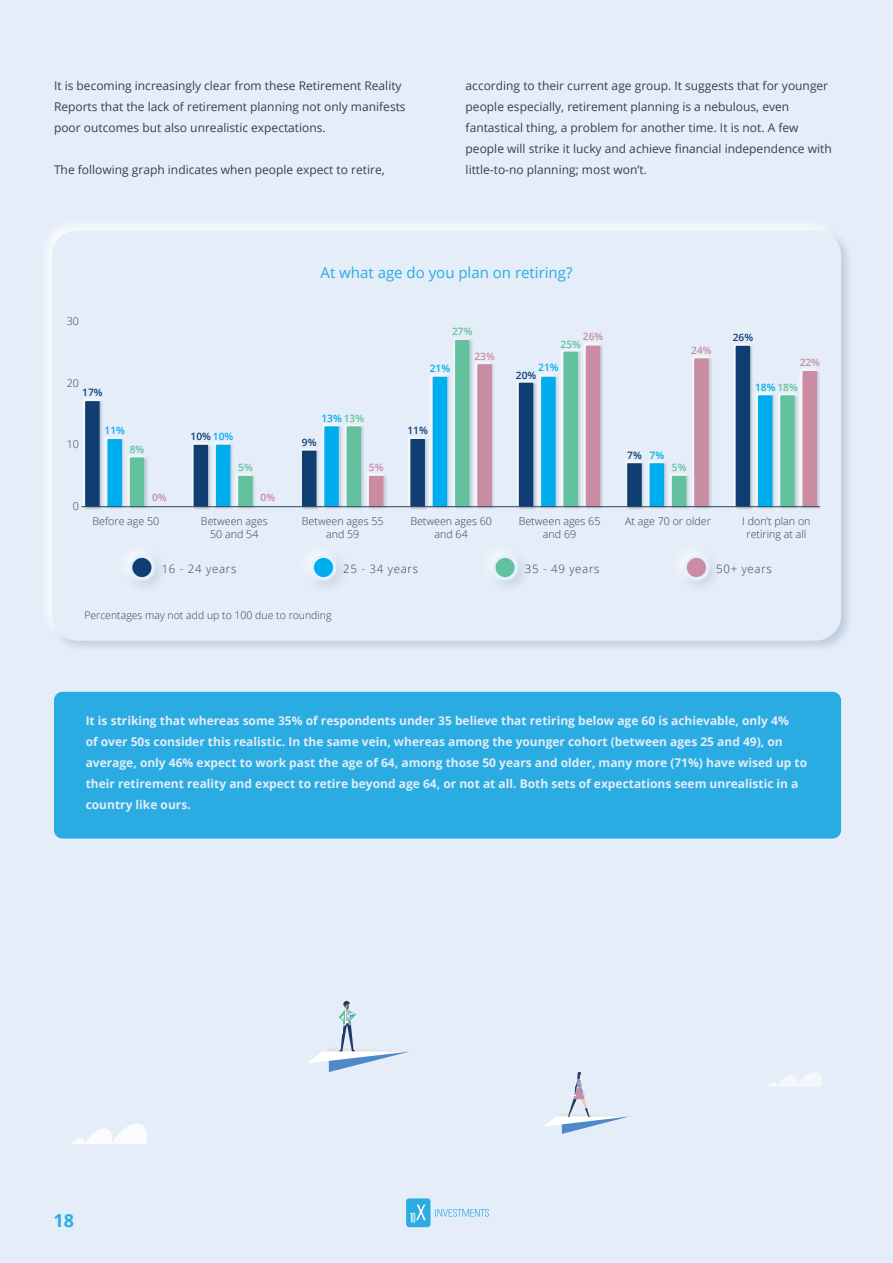
<style>
.page{position:relative;width:893px;height:1263px;background:#e4edf8}
.page>*{position:absolute;margin:0;border:0;box-sizing:border-box;transform-origin:0 0}
.t1{font:700 18px "Open Sans";color:#2aace2}
.t2{font:15px "Open Sans";color:#2aace2}
.t3{font:12px/21px "Open Sans";color:#344152}
.t4{font:700 12px/21px "Open Sans";color:#e4edf8}
.t5{font:300 11.55px "Open Sans";letter-spacing:.06em;color:#304254}
.t6{font:300 10.65px/13.6px "Open Sans";color:#334152;text-align:center}
.t7{font:300 10.5px "Open Sans";color:#344152}
.t8{font:600 10.2px "Open Sans";color:#103e72}
.t9{font:600 10.2px "Open Sans";color:#00aeef}
.t10{font:600 10.2px "Open Sans";color:#c98ca3}
.t11{font:600 10.2px "Open Sans";color:#63c29d}
.s1{color:#63c29d}
.s2{color:#00aeef}
</style>
<div class="page">
<div style="left:48px;top:227px;width:805px;height:426px;background:#1a3f71;opacity:.2"></div>
<div style="left:38px;top:217px;width:806px;height:426px;background:#fff;opacity:.75"></div>
<div style="left:52px;top:230px;width:789px;height:410px;background:#e4edf8;border-radius:26px"></div>
<img style="left:307px;top:552px;width:35px;height:34px">
<div style="left:311px;top:555px;width:25px;height:25px;background:#e4efff;border-radius:50%"></div>
<div style="left:314px;top:558px;width:19px;height:19px;background:#00aeef;border-radius:50%"></div>
<img style="left:126px;top:552px;width:34px;height:34px">
<div style="left:129px;top:555px;width:26px;height:25px;background:#e4efff;border-radius:50%"></div>
<div style="left:132px;top:558px;width:19px;height:19px;background:#103e72;border-radius:50%"></div>
<img style="left:680px;top:552px;width:34px;height:34px">
<div style="left:684px;top:555px;width:25px;height:25px;background:#e4efff;border-radius:50%"></div>
<div style="left:687px;top:558px;width:19px;height:19px;background:#c98ca3;border-radius:50%"></div>
<img style="left:489px;top:552px;width:35px;height:34px">
<div style="left:492px;top:555px;width:26px;height:25px;background:#e4efff;border-radius:50%"></div>
<div style="left:495px;top:558px;width:20px;height:19px;background:#63c29d;border-radius:50%"></div>
<img style="left:83px;top:399px;width:21px;height:111px">
<div style="left:85px;top:401px;width:15px;height:106px;background:#103e72"></div>
<img style="left:105px;top:437px;width:21px;height:72px">
<div style="left:107px;top:439px;width:15px;height:68px;background:#00aeef"></div>
<img style="left:128px;top:456px;width:22px;height:53px">
<div style="left:130px;top:457px;width:14px;height:50px;background:#63c29d"></div>
<img style="left:191px;top:443px;width:44px;height:67px">
<div style="left:194px;top:445px;width:14px;height:62px;background:#103e72"></div>
<img style="left:212px;top:442px;width:20px;height:66px">
<div style="left:216px;top:445px;width:14px;height:62px;background:#00aeef"></div>
<img style="left:236px;top:474px;width:22px;height:35px">
<div style="left:238px;top:476px;width:15px;height:31px;background:#63c29d"></div>
<img style="left:300px;top:449px;width:21px;height:61px">
<div style="left:302px;top:451px;width:15px;height:56px;background:#103e72"></div>
<img style="left:322px;top:424px;width:44px;height:85px">
<div style="left:324px;top:426px;width:15px;height:81px;background:#00aeef"></div>
<img style="left:343px;top:424px;width:21px;height:85px">
<div style="left:347px;top:426px;width:14px;height:81px;background:#63c29d"></div>
<img style="left:367px;top:474px;width:21px;height:35px">
<div style="left:369px;top:476px;width:15px;height:31px;background:#c98ca3"></div>
<img style="left:408px;top:437px;width:21px;height:73px">
<div style="left:410px;top:439px;width:15px;height:68px;background:#103e72"></div>
<img style="left:430px;top:374px;width:21px;height:135px">
<div style="left:433px;top:377px;width:14px;height:130px;background:#00aeef"></div>
<img style="left:453px;top:339px;width:21px;height:170px">
<div style="left:455px;top:340px;width:15px;height:167px;background:#63c29d"></div>
<img style="left:474px;top:362px;width:22px;height:147px">
<div style="left:477px;top:364px;width:15px;height:143px;background:#c98ca3"></div>
<img style="left:517px;top:381px;width:21px;height:129px">
<div style="left:519px;top:383px;width:14px;height:124px;background:#103e72"></div>
<img style="left:539px;top:374px;width:21px;height:135px">
<div style="left:541px;top:377px;width:15px;height:130px;background:#00aeef"></div>
<img style="left:561px;top:350px;width:21px;height:159px">
<div style="left:563px;top:352px;width:15px;height:155px;background:#63c29d"></div>
<img style="left:583px;top:343px;width:22px;height:166px">
<div style="left:586px;top:346px;width:14px;height:161px;background:#c98ca3"></div>
<img style="left:625px;top:461px;width:44px;height:49px">
<div style="left:627px;top:463px;width:15px;height:44px;background:#103e72"></div>
<img style="left:646px;top:461px;width:20px;height:47px">
<div style="left:649px;top:463px;width:15px;height:44px;background:#00aeef"></div>
<img style="left:669px;top:474px;width:22px;height:35px">
<div style="left:672px;top:476px;width:14px;height:31px;background:#63c29d"></div>
<img style="left:692px;top:356px;width:21px;height:153px">
<div style="left:694px;top:358px;width:15px;height:149px;background:#c98ca3"></div>
<img style="left:733px;top:344px;width:21px;height:166px">
<div style="left:736px;top:346px;width:14px;height:161px;background:#103e72"></div>
<img style="left:755px;top:393px;width:21px;height:116px">
<div style="left:758px;top:395px;width:14px;height:112px;background:#00aeef"></div>
<img style="left:778px;top:394px;width:22px;height:115px">
<div style="left:780px;top:395px;width:15px;height:112px;background:#63c29d"></div>
<img style="left:800px;top:369px;width:21px;height:140px">
<div style="left:803px;top:371px;width:14px;height:136px;background:#c98ca3"></div>
<hr style="left:82px;top:506px;width:738px;height:1px;background:#304254">
<div style="left:54px;top:692px;width:787px;height:146px;background:#2aace2;border-radius:9px"></div>
<svg style="left:545px;top:1072px;width:84px;height:62px"></svg>
<svg style="left:308px;top:1001px;width:101px;height:71px"></svg>
<svg style="left:71px;top:1124px;width:76px;height:20px"></svg>
<svg style="left:768px;top:1072px;width:54px;height:15px"></svg>
<div style="left:406px;top:1198px;width:24px;height:29px;background:#2cace2;border-radius:3px"></div>
<svg style="left:410px;top:1204px;width:16px;height:18px"></svg>
<svg style="left:435px;top:1209px;width:54px;height:8px"></svg>
<p class="t3" style="left:54px;top:75px;width:353px">It is becoming increasingly clear from these Retirement Reality<br>Reports that the lack of retirement planning not only manifests poor outcomes but also unrealistic expectations.</p>
<p class="t3" style="left:54px;top:159px;width:332px">The following graph indicates when people expect to retire,</p>
<p class="t3" style="left:466px;top:75px;width:368px">according to their current age group. It suggests that for younger people especially, retirement planning is a nebulous, even fantastical thing, a problem for another time. It is not. A few people will strike it lucky and achieve financial independence with little-to-no planning; most won’t.</p>
<p class="t2" style="left:321px;top:262px;width:253px">At what age do you plan on retiring?</p>
<p class="t6" style="left:67px;top:314px;width:14px">30</p>
<p class="t6" style="left:67px;top:375px;width:14px">20</p>
<p class="t8" style="left:82px;top:385px;width:22px">17%</p>
<p class="t11" style="left:452px;top:325px;width:22px">27%</p>
<p class="t9" style="left:430px;top:361px;width:22px">21%</p>
<p class="t10" style="left:474px;top:349px;width:22px">23%</p>
<p class="t10" style="left:583px;top:329px;width:22px">26%</p>
<p class="t11" style="left:560px;top:337px;width:22px">25%</p>
<p class="t9" style="left:538px;top:360px;width:22px">21%</p>
<p class="t8" style="left:516px;top:368px;width:22px">20%</p>
<p class="t10" style="left:691px;top:343px;width:22px">24%</p>
<p class="t8" style="left:733px;top:330px;width:22px">26%</p>
<p class="t10" style="left:800px;top:356px;width:22px">22%</p>
<p class="t9" style="left:755px;top:380px;width:44px">18% <span class="s1">18%</span></p>
<p class="t9" style="left:321px;top:411px;width:44px">13% <span class="s1">13%</span></p>
<p class="t6" style="left:67px;top:437px;width:14px">10</p>
<p class="t9" style="left:105px;top:424px;width:22px">11%</p>
<p class="t11" style="left:130px;top:442px;width:16px">8%</p>
<p class="t8" style="left:191px;top:429px;width:44px">10% <span class="s2">10%</span></p>
<p class="t8" style="left:302px;top:435px;width:16px">9%</p>
<p class="t8" style="left:407px;top:424px;width:22px">11%</p>
<p class="t8" style="left:627px;top:448px;width:38px">7% <span class="s2">7%</span></p>
<p class="t11" style="left:238px;top:460px;width:16px">5%</p>
<p class="t10" style="left:369px;top:460px;width:16px">5%</p>
<p class="t11" style="left:672px;top:460px;width:16px">5%</p>
<p class="t6" style="left:73px;top:499px;width:8px">0</p>
<p class="t10" style="left:152px;top:490px;width:16px">0%</p>
<p class="t10" style="left:261px;top:491px;width:16px">0%</p>
<p class="t6" style="left:92px;top:514px;width:68px">Before age 50</p>
<p class="t6" style="left:201px;top:514px;width:68px">Between ages<br>50 and 54</p>
<p class="t6" style="left:302px;top:514px;width:83px">Between ages 55 and 59</p>
<p class="t6" style="left:410px;top:514px;width:83px">Between ages 60 and 64</p>
<p class="t6" style="left:519px;top:514px;width:83px">Between ages 65 and 69</p>
<p class="t6" style="left:625px;top:514px;width:87px">At age 70 or older</p>
<p class="t6" style="left:742px;top:514px;width:70px">I don’t plan on retiring at all</p>
<p class="t5" style="left:162px;top:561px;width:76px">16 - 24 years</p>
<p class="t5" style="left:343px;top:561px;width:76px">25 - 34 years</p>
<p class="t5" style="left:525px;top:561px;width:76px">35 - 49 years</p>
<p class="t5" style="left:716px;top:561px;width:57px">50+ years</p>
<p class="t7" style="left:84px;top:608px;width:249px">Percentages may not add up to 100 due to rounding</p>
<p class="t4" style="left:86px;top:710px;width:723px">It is striking that whereas some 35% of respondents under 35 believe that retiring below age 60 is achievable, only 4%<br>of over 50s consider this realistic. In the same vein, whereas among the younger cohort (between ages 25 and 49), on average, only 46% expect to work past the age of 64, among those 50 years and older, many more (71%) have wised up to their retirement reality and expect to retire beyond age 64, or not at all. Both sets of expectations seem unrealistic in a country like ours.</p>
<h1 class="t1" style="left:54px;top:1208px;width:22px">18</h1>
</div>
